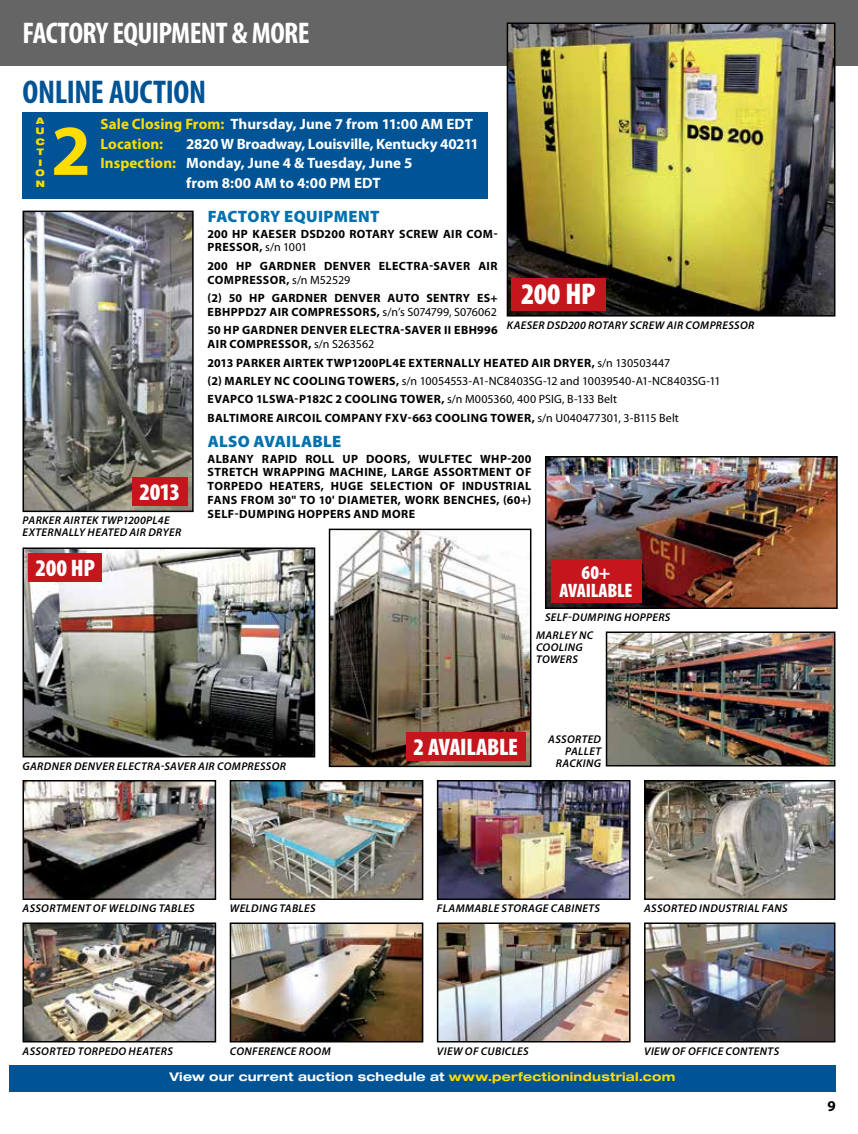
<style>
.page{position:relative;width:858px;height:1134px;background:#fff}
.page>*{position:absolute;margin:0;border:0;box-sizing:border-box;transform-origin:0 0}
.t1{font:700 72px "Myriad Pro";color:#fd0}
.t2{font:700 condensed 33px "Myriad Pro";letter-spacing:-.015em;color:#005495}
.t3{font:700 condensed 30px "Myriad Pro";letter-spacing:-.02em;color:#fff}
.t4{font:900 condensed 30px "Myriad Pro";color:#fff}
.t5{font:900 condensed 24px "Myriad Pro";letter-spacing:-.015em;color:#fff}
.t6{font:900 condensed 19.5px/18px "Myriad Pro";letter-spacing:-.015em;color:#fff;text-align:center}
.t7{font:900 16.5px "Myriad Pro";letter-spacing:.02em;color:#0071ae}
.t8{font:700 15px/19.5px "Myriad Pro";letter-spacing:.005em;color:#fff}
.t9{font:700 15px "Myriad Pro";letter-spacing:-.015em;color:#fff}
.t10{font:700 15px "Myriad";color:#000}
.t11{font:700 12px/13.8px "Myriad Pro";letter-spacing:.03em;color:#000}
.t12{font:700 expanded 12px "Helvetica Neue";letter-spacing:.02em;color:#fff}
.t13{font:italic 600 11.25px/12px "Myriad Pro";letter-spacing:.03em;color:#000}
.t14{font:900 expanded 9px/10.5px "Helvetica Neue";color:#fd0;text-align:center}
.s1{color:#fd0}
.s2{font-weight:400}
</style>
<div class="page">
<div style="left:0;top:0;width:857px;height:66px;background:#656565"></div>
<div style="left:9px;top:1065px;width:826px;height:27px;background:#005495"></div>
<img style="left:608px;top:635px;width:224px;height:128px">
<div style="left:605px;top:632px;width:230px;height:134px;border:2px solid #000"></div>
<div style="left:22px;top:112px;width:465px;height:87px;background:#005495"></div>
<img style="left:547px;top:459px;width:287px;height:147px">
<div style="left:544px;top:456px;width:293px;height:153px;border:2px solid #000"></div>
<div style="left:550px;top:560px;width:91px;height:43px;background:#c4161c"></div>
<img style="left:331px;top:532px;width:197px;height:232px">
<div style="left:328px;top:529px;width:203px;height:238px;border:2px solid #000"></div>
<div style="left:406px;top:733px;width:119px;height:28px;background:#c4161c"></div>
<img style="left:509px;top:25px;width:323px;height:289px">
<div style="left:506px;top:22px;width:329px;height:295px;border:2px solid #000"></div>
<div style="left:511px;top:278px;width:94px;height:33px;background:#c4161c"></div>
<img style="left:25px;top:214px;width:166px;height:295px">
<div style="left:22px;top:211px;width:172px;height:301px;border:2px solid #000"></div>
<div style="left:132px;top:478px;width:56px;height:28px;background:#c4161c"></div>
<img style="left:25px;top:551px;width:287px;height:204px">
<div style="left:22px;top:548px;width:293px;height:210px;border:2px solid #000"></div>
<div style="left:28px;top:554px;width:74px;height:28px;background:#c4161c"></div>
<img style="left:25px;top:783px;width:188px;height:114px">
<div style="left:22px;top:780px;width:194px;height:120px;border:2px solid #000"></div>
<img style="left:647px;top:783px;width:185px;height:114px">
<div style="left:644px;top:780px;width:191px;height:120px;border:2px solid #000"></div>
<img style="left:439px;top:783px;width:188px;height:114px">
<div style="left:436px;top:780px;width:194px;height:120px;border:2px solid #000"></div>
<img style="left:233px;top:783px;width:187px;height:114px">
<div style="left:230px;top:780px;width:193px;height:120px;border:2px solid #000"></div>
<img style="left:233px;top:925px;width:187px;height:114px">
<div style="left:230px;top:922px;width:193px;height:120px;border:2px solid #000"></div>
<img style="left:439px;top:925px;width:188px;height:114px">
<div style="left:436px;top:922px;width:194px;height:120px;border:2px solid #000"></div>
<img style="left:25px;top:925px;width:188px;height:114px">
<div style="left:22px;top:922px;width:194px;height:120px;border:2px solid #000"></div>
<img style="left:647px;top:925px;width:185px;height:114px">
<div style="left:644px;top:922px;width:191px;height:120px;border:2px solid #000"></div>
<h3 class="t3" style="left:22px;top:16px;width:288px">FACTORY EQUIPMENT &amp; MORE</h3>
<h2 class="t2" style="left:22px;top:74px;width:185px">ONLINE AUCTION</h2>
<h1 class="t1" style="left:51px;top:110px;width:41px">2</h1>
<p class="t14" style="left:36px;top:115px;width:11px">A<br>U<br>C<br>T<br>I<br>O<br>N</p>
<p class="t8" style="left:100px;top:115px;width:374px"><span class="s1">Sale Closing From:</span> Thursday, June 7 from 11:00 AM EDT<br><span class="s1">Location:</span></p>
<p class="t9" style="left:186px;top:135px;width:294px">2820 W Broadway, Louisville, Kentucky 40211</p>
<p class="t8" style="left:100px;top:154px;width:313px"><span class="s1">Inspection:</span> Monday, June 4 &amp; Tuesday, June 5</p>
<p class="t8" style="left:186px;top:173px;width:196px">from 8:00 AM to 4:00 PM EDT</p>
<h3 class="t5" style="left:140px;top:478px;width:42px">2013</h3>
<p class="t13" style="left:23px;top:515px;width:160px">PARKER AIRTEK TWP1200PL4E<br>EXTERNALLY HEATED AIR DRYER</p>
<h3 class="t5" style="left:35px;top:554px;width:61px">200 HP</h3>
<h3 class="t7" style="left:208px;top:207px;width:173px">FACTORY EQUIPMENT</h3>
<p class="t11" style="left:207px;top:227px;width:291px">200 HP KAESER DSD200 ROTARY SCREW AIR COM-<br>PRESSOR, <span class="s2">s/n 1001</span></p>
<p class="t11" style="left:207px;top:259px;width:291px">200 HP GARDNER DENVER ELECTRA-SAVER AIR<br>COMPRESSOR, <span class="s2">s/n M52529</span></p>
<p class="t11" style="left:207px;top:291px;width:291px">(2) 50 HP GARDNER DENVER AUTO SENTRY ES+<br>EBHPPD27 AIR COMPRESSORS, <span class="s2">s/n’s S074799, S076062</span></p>
<p class="t11" style="left:207px;top:324px;width:291px">50 HP GARDNER DENVER ELECTRA-SAVER II EBH996<br>AIR COMPRESSOR, <span class="s2">s/n S263562</span></p>
<p class="t11" style="left:207px;top:354px;width:514px;line-height:18.3px">2013 PARKER AIRTEK TWP1200PL4E EXTERNALLY HEATED AIR DRYER, <span class="s2">s/n 130503447<br></span>(2) MARLEY NC COOLING TOWERS, <span class="s2">s/n 10054553-A1-NC8403SG-12 and 10039540-A1-NC8403SG-11<br></span>EVAPCO 1LSWA-P182C 2 COOLING TOWER, <span class="s2">s/n M005360, 400 PSIG, B-133 Belt<br></span>BALTIMORE AIRCOIL COMPANY FXV-663 COOLING TOWER, <span class="s2">s/n U040477301, 3-B115 Belt</span></p>
<h3 class="t7" style="left:208px;top:432px;width:135px">ALSO AVAILABLE</h3>
<p class="t11" style="left:207px;top:452px;width:325px;text-align:justify">ALBANY RAPID ROLL UP DOORS, WULFTEC WHP-200<br>STRETCH WRAPPING MACHINE, LARGE ASSORTMENT OF TORPEDO HEATERS, HUGE SELECTION OF INDUSTRIAL FANS FROM 30" TO 10' DIAMETER, WORK BENCHES, (60+)<br>SELF-DUMPING HOPPERS AND MORE</p>
<h3 class="t4" style="left:521px;top:277px;width:76px">200 HP</h3>
<p class="t13" style="left:506px;top:319px;width:249px">KAESER DSD200 ROTARY SCREW AIR COMPRESSOR</p>
<h3 class="t6" style="left:559px;top:564px;width:75px">60+<br>AVAILABLE</h3>
<p class="t13" style="left:536px;top:630px;width:59px">MARLEY NC<br>COOLING<br>TOWERS</p>
<p class="t13" style="left:545px;top:612px;width:127px">SELF-DUMPING HOPPERS</p>
<p class="t13" style="left:23px;top:760px;width:265px">GARDNER DENVER ELECTRA-SAVER AIR COMPRESSOR</p>
<h3 class="t5" style="left:413px;top:733px;width:106px">2 AVAILABLE</h3>
<p class="t13" style="left:548px;top:733px;width:54px;text-align:right">ASSORTED<br>PALLET<br>RACKING</p>
<p class="t13" style="left:23px;top:903px;width:173px">ASSORTMENT OF WELDING TABLES</p>
<p class="t13" style="left:230px;top:903px;width:87px">WELDING TABLES</p>
<p class="t13" style="left:437px;top:903px;width:165px">FLAMMABLE STORAGE CABINETS</p>
<p class="t13" style="left:644px;top:903px;width:145px">ASSORTED INDUSTRIAL FANS</p>
<p class="t13" style="left:23px;top:1045px;width:152px">ASSORTED TORPEDO HEATERS</p>
<p class="t13" style="left:230px;top:1045px;width:102px">CONFERENCE ROOM</p>
<p class="t13" style="left:437px;top:1045px;width:93px">VIEW OF CUBICLES</p>
<p class="t13" style="left:644px;top:1045px;width:136px">VIEW OF OFFICE CONTENTS</p>
<p class="t12" style="left:169px;top:1069px;width:507px">View our current auction schedule at <span class="s1">www.perfectionindustrial.com</span></p>
<p class="t10" style="left:827px;top:1098px;width:10px">9</p>
</div>
